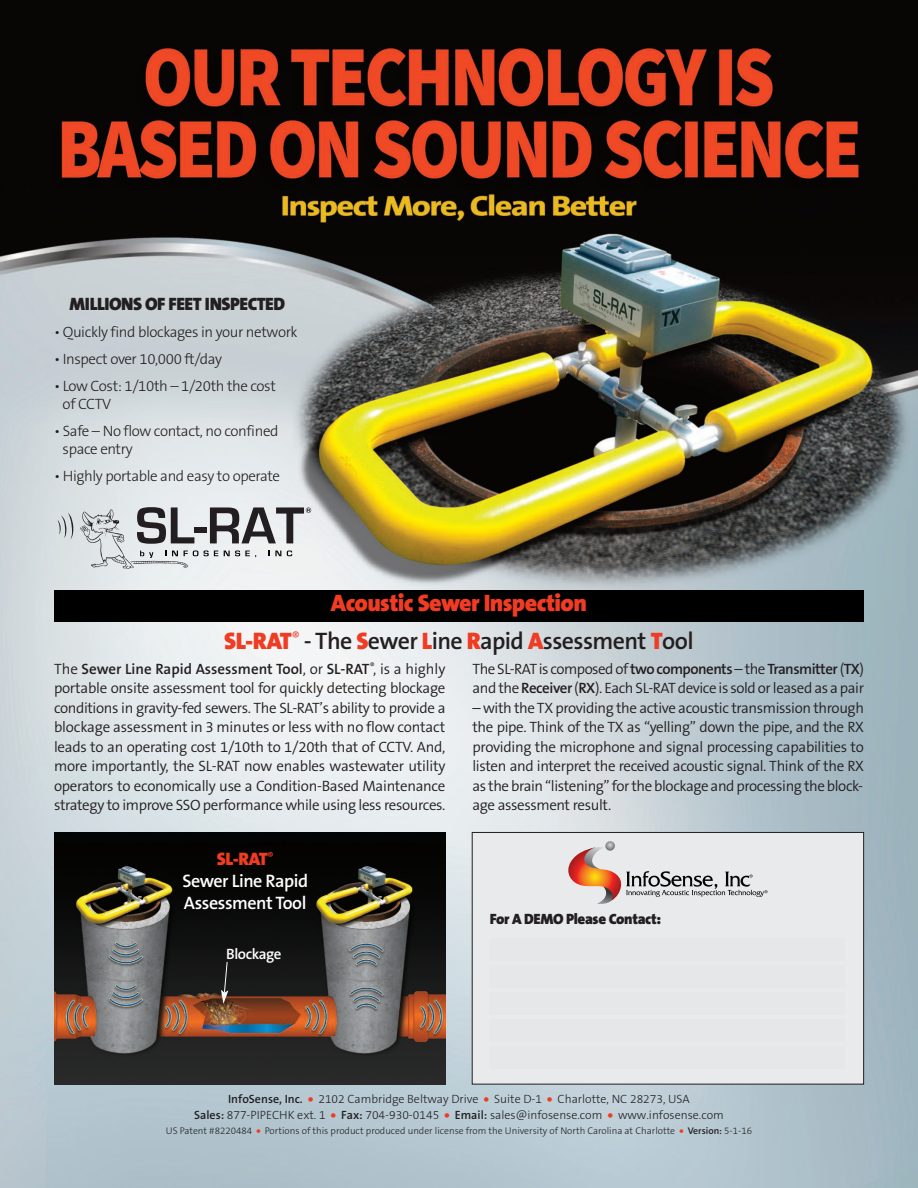
<style>
.page{position:relative;width:918px;height:1188px;background:#fff}
.page>*{position:absolute;margin:0;border:0;box-sizing:border-box;transform-origin:0 0}
.t1{font:600 24px "The Sans B6";letter-spacing:-.025em;color:#231f20}
.t2{font:900 24px "The Sans B9";letter-spacing:-.025em;color:#ef3c22}
.t3{font:600 18.15px/21.8px "The Sans B6";letter-spacing:-.025em;color:#fff}
.t4{font:900 18.15px "The Sans B9";color:#ef3c22}
.t5{font:900 18px "The Sans B9";letter-spacing:-.025em;color:#231f20}
.t6{font:300 15px/19.5px "The Sans B4";letter-spacing:-.03em;color:#231f20;text-align:justify}
.t7{font:300 15px/18px "The Sans B3";letter-spacing:-.025em;color:#231f20}
.t8{font:600 15px "The Sans B6";color:#231f20}
.t9{font:900 15px "The Sans B9";letter-spacing:-.025em;color:#231f20}
.t10{font:600 15px "The Sans B6";letter-spacing:-.025em;color:#fff}
.t11{font:300 12px/16px "The Sans B3";color:#231f20;text-align:center}
.t12{font:300 9.75px "The Sans B3";color:#231f20}
.s1{font-family:"The Sans B9";font-weight:900;color:#ef3c22}
.s2{font-family:"The Sans B4";font-weight:300}
.s3{font-family:"The Sans B6";font-weight:600}
</style>
<div class="page">
<img style="left:0;top:0;width:918px;height:1188px">
<svg style="left:57px;top:513px;width:16px;height:27px"></svg>
<svg style="left:80px;top:507px;width:231px;height:62px;background:#bbbdbe"></svg>
<img style="left:54px;top:832px;width:391px;height:253px">
<div style="left:54px;top:590px;width:810px;height:32px;background:#000"></div>
<svg style="left:221px;top:961px;width:7px;height:43px"></svg>
<div style="left:472px;top:832px;width:392px;height:252px;background:#e9eaeb"></div>
<div style="left:472px;top:832px;width:392px;height:253px;border:1px solid #231f20"></div>
<svg style="left:568px;top:841px;width:200px;height:63px"></svg>
<p class="t5" style="left:70px;top:295px;width:217px">MILLIONS OF FEET INSPECTED</p>
<p class="t7" style="left:54px;top:324px;width:245px">• Quickly find blockages in your network</p>
<p class="t7" style="left:54px;top:351px;width:170px">• Inspect over 10,000 ft/day</p>
<p class="t7" style="left:63px;top:378px;width:215px;text-indent:-9px">• Low Cost: 1/10th – 1/20th the cost of CCTV</p>
<p class="t7" style="left:63px;top:423px;width:217px;text-indent:-9px">• Safe – No flow contact, no confined space entry</p>
<p class="t7" style="left:54px;top:468px;width:228px">• Highly portable and easy to operate</p>
<h1 class="t2" style="left:331px;top:590px;width:258px">Acoustic Sewer Inspection</h1>
<h1 class="t1" style="left:224px;top:629px;width:471px"><span class="s1">SL-RAT</span><sup>®</sup> - The <span class="s1">S</span>ewer <span class="s1">L</span>ine <span class="s1">R</span>apid <span class="s1">A</span>ssessment <span class="s1">T</span>ool</h1>
<p class="t8" style="left:54px;top:661px;width:393px"><span class="s2">The</span> Sewer Line Rapid Assessment Tool<span class="s2">, or</span> SL-RAT<sup>®</sup><span class="s2">, is a highly</span></p>
<p class="t6" style="left:54px;top:679px;width:393px">portable onsite assessment tool for quickly detecting blockage conditions in gravity-fed sewers. The SL-RAT’s ability to provide a blockage assessment in 3 minutes or less with no flow contact leads to an operating cost 1/10th to 1/20th that of CCTV. And, more importantly, the SL-RAT now enables wastewater utility operators to economically use a Condition-Based Maintenance strategy to improve SSO performance while using less resources.</p>
<p class="t4" style="left:217px;top:849px;width:58px">SL-RAT<sup>®</sup></p>
<p class="t3" style="left:182px;top:871px;width:127px">Sewer Line Rapid<br>Assessment Tool</p>
<p class="t10" style="left:226px;top:946px;width:57px">Blockage</p>
<p class="t6" style="left:473px;top:659px;width:393px">The SL-RAT is composed of <span class="s3">two components</span> – the <span class="s3">Transmitter</span> (<span class="s3">TX</span>) and the <span class="s3">Receiver</span> (<span class="s3">RX</span>). Each SL-RAT device is sold or leased as a pair</p>
<p class="t6" style="left:473px;top:698px;width:393px">– with the TX providing the active acoustic transmission through the pipe. Think of the TX as “yelling” down the pipe, and the RX providing the microphone and signal processing capabilities to listen and interpret the received acoustic signal. Think of the RX as the brain “listening” for the blockage and processing the block&shy;age assessment result.</p>
<p class="t9" style="left:490px;top:911px;width:173px">For A DEMO Please Contact:</p>
<p class="t11" style="left:194px;top:1092px;width:531px"><span class="s3">InfoSense, Inc.</span> <span class="s1">•</span> 2102 Cambridge Beltway Drive <span class="s1">•</span> Suite D-1 <span class="s1">•</span> Charlotte, NC 28273, USA<br><span class="s3">Sales:</span> 877-PIPECHK ext. 1 <span class="s1">•</span> <span class="s3">Fax:</span> 704-930-0145 <span class="s1">•</span> <span class="s3">Email:</span> sales@infosense.com <span class="s1">•</span> www.infosense.com</p>
<p class="t12" style="left:166px;top:1125px;width:588px">US Patent #8220484 <span class="s1">•</span> Portions of this product produced under license from the University of North Carolina at Charlotte <span class="s1">•</span> <span class="s3">Version:</span> 5-1-16</p>
</div>
